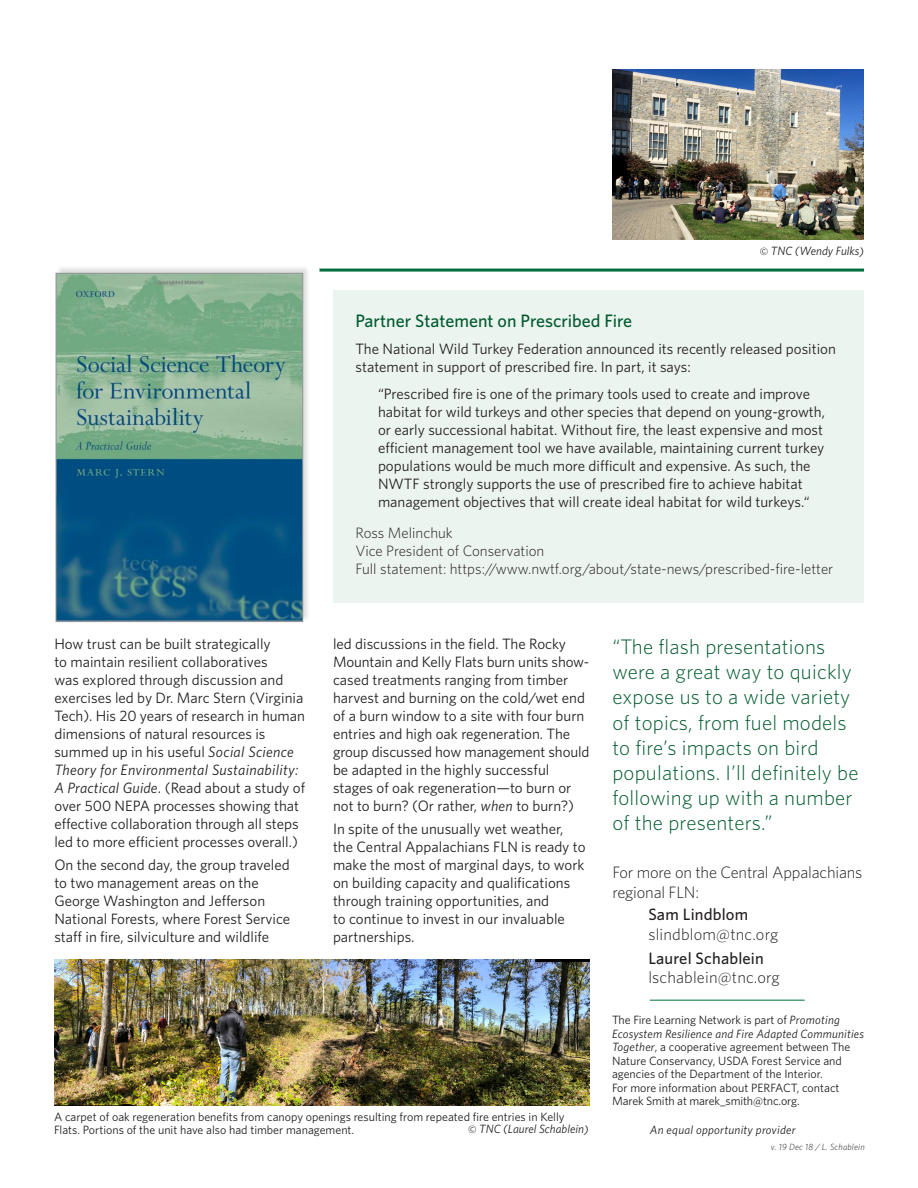
<style>
.page{position:relative;width:918px;height:1188px;background:#fff}
.page>*{position:absolute;margin:0;border:0;box-sizing:border-box;transform-origin:0 0}
.t1{font:300 21px/25.2px "Whitney";letter-spacing:.01em;color:#005a2d}
.t2{font:500 18px "Whitney";color:#005a2d}
.t3{font:300 16.5px/19.5px "Whitney";letter-spacing:.01em;color:#231f20}
.t4{font:300 16.5px/19.5px "Whitney";letter-spacing:-.01em;color:#231f20}
.t5{font:15px/18px "Whitney";color:#231f20}
.t6{font:300 15px "Whitney";color:#231f20}
.t7{font:12px/13.5px "Whitney";color:#231f20}
.t8{font:italic 12px "Whitney";color:#231f20}
.t9{font:italic 12px "Whitney";letter-spacing:.02em;color:#231f20}
.t10{font:italic 300 9px "Whitney";letter-spacing:.02em;color:#231f20}
.s1{font-style:normal;font-size:10.5px}
.s2{font-style:italic}
.s3{font-weight:500}
</style>
<div class="page">
<hr style="left:320px;top:269px;width:544px;height:3px;background:#006f3c">
<img style="left:54px;top:959px;width:536px;height:146px">
<hr style="left:650px;top:1000px;width:155px;height:1px;background:#006f3c">
<div style="left:56px;top:265px;width:255px;height:357px;background:#231f20;opacity:.15"></div>
<img style="left:58px;top:275px;width:243px;height:345px">
<div style="left:56px;top:273px;width:247px;height:349px;border:1px solid #939598"></div>
<div style="left:333px;top:290px;width:531px;height:313px;background:#ebf4ef"></div>
<img style="left:612px;top:70px;width:252px;height:170px">
<p class="t8" style="left:760px;top:243px;width:106px"><span class="s1">©</span> TNC (Wendy Fulks)</p>
<p class="t5" style="left:54px;top:635px;width:252px">How trust can be built strategically<br>to maintain resilient collaboratives<br>was explored through discussion and exercises led by Dr. Marc Stern (Virginia Tech). His 20 years of research in human dimensions of natural resources is summed up in his useful <span class="s2">Social Science Theory for Environmental Sustainability:<br>A Practical Guide</span>. (Read about a study of over 500 NEPA processes showing that effective collaboration through all steps led to more efficient processes overall.)</p>
<p class="t5" style="left:54px;top:855px;width:237px">On the second day, the group traveled to two management areas on the George Washington and Jefferson National Forests, where Forest Service staff in fire, silviculture and wildlife</p>
<p class="t2" style="left:356px;top:309px;width:278px">Partner Statement on Prescribed Fire</p>
<p class="t5" style="left:356px;top:339px;width:482px">The National Wild Turkey Federation announced its recently released position statement in support of prescribed fire. In part, it says:</p>
<p class="t5" style="left:378px;top:384px;width:449px">“Prescribed fire is one of the primary tools used to create and improve habitat for wild turkeys and other species that depend on young-growth, or early successional habitat. Without fire, the least expensive and most efficient management tool we have available, maintaining current turkey populations would be much more difficult and expensive. As such, the NWTF strongly supports the use of prescribed fire to achieve habitat management objectives that will create ideal habitat for wild turkeys.“</p>
<p class="t6" style="left:356px;top:523px;width:99px">Ross Melinchuk</p>
<p class="t6" style="left:356px;top:541px;width:190px">Vice President of Conservation</p>
<p class="t6" style="left:356px;top:559px;width:479px">Full statement: https://www.nwtf.org/about/state-news/prescribed-fire-letter</p>
<p class="t5" style="left:333px;top:635px;width:258px">led discussions in the field. The Rocky Mountain and Kelly Flats burn units show&shy;cased treatments ranging from timber harvest and burning on the cold/wet end of a burn window to a site with four burn entries and high oak regeneration. The group discussed how management should be adapted in the highly successful stages of oak regeneration—to burn or not to burn? (Or rather, <span class="s2">when</span> to burn?)</p>
<p class="t5" style="left:333px;top:819px;width:254px">In spite of the unusually wet weather, the Central Appalachians FLN is ready to make the most of marginal days, to work on building capacity and qualifications through training opportunities, and<br>to continue to invest in our invaluable partnerships.</p>
<p class="t1" style="left:612px;top:633px;width:248px">“The flash presentations were a great way to quickly expose us to a wide variety of topics, from fuel models to fire’s impacts on bird populations. I’ll definitely be following up with a number of the presenters.”</p>
<p class="t4" style="left:612px;top:862px;width:252px">For more on the Central Appalachians regional FLN:</p>
<p class="t3" style="left:648px;top:904px;width:131px"><span class="s3">Sam Lindblom </span>slindblom@tnc.org</p>
<p class="t3" style="left:648px;top:948px;width:133px"><span class="s3">Laurel Schablein </span>lschablein@tnc.org</p>
<p class="t7" style="left:612px;top:1013px;width:253px">The Fire Learning Network is part of <span class="s2">Promoting Ecosystem Resilience and Fire Adapted Communities Together</span>, a cooperative agreement between The Nature Conservancy, USDA Forest Service and agencies of the Department of the Interior.</p>
<p class="t7" style="left:612px;top:1080px;width:229px">For more information about PERFACT, contact<br>Marek Smith at marek_smith@tnc.org.</p>
<p class="t7" style="left:54px;top:1109px;width:512px">A carpet of oak regeneration benefits from canopy openings resulting from repeated fire entries in Kelly<br>Flats. Portions of the unit have also had timber management.</p>
<p class="t8" style="left:468px;top:1121px;width:122px"><span class="s1">©</span> TNC (Laurel Schablein)</p>
<p class="t9" style="left:650px;top:1122px;width:147px">An equal opportunity provider</p>
<p class="t10" style="left:771px;top:1141px;width:95px">v. 19 Dec 18 / L. Schablein</p>
</div>
